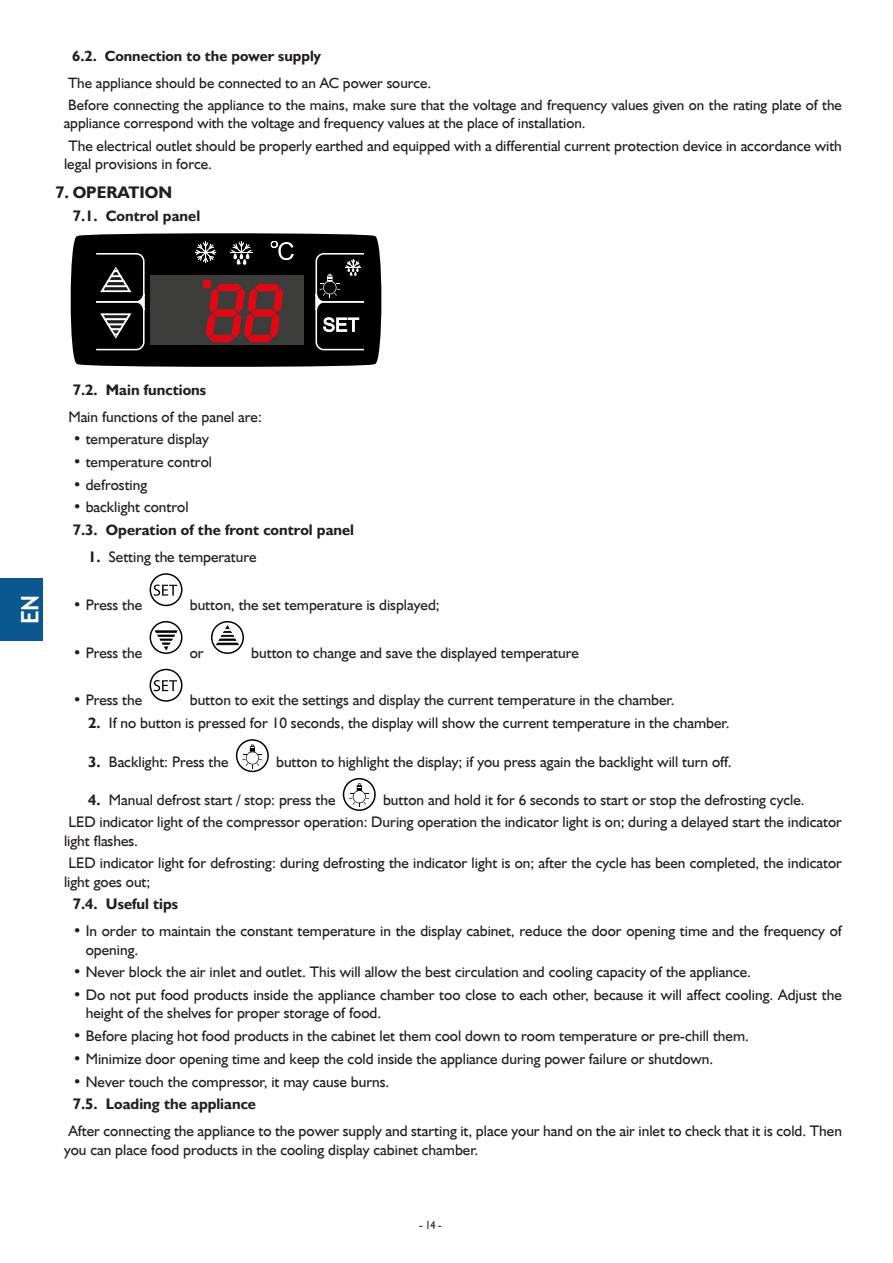
<style>
.page{position:relative;width:893px;height:1263px;background:#fff}
.page>*{position:absolute;margin:0;border:0;box-sizing:border-box;transform-origin:0 0}
.t1{font:700 24px "Trebuchet MS";color:#fff}
.t2{font:700 16.8px "Humanst 521 EU";color:#231f20}
.Tekst_podstawowy{font:15.3px/18.3px "Humanst 521 EU";color:#231f20}
.t3{font:700 15.3px "Humanst 521 EU";color:#231f20}
.Tekst_podstawowy-2{font:15px/18px "Humanst 521 EU";color:#231f20}
.t4{font:700 15px "Humanst 521 EU";color:#231f20}
.t5{font:12px "Humanst 521 EU";color:#231f20;scale:.86 1}
.s1{font-weight:700}
</style>
<div class="page">
<div style="left:0;top:578px;width:43px;height:63px;background:#0b5890"></div>
<svg style="left:70px;top:233px;width:312px;height:134px;background:#2c2020"></svg>
<div style="left:150px;top:573px;width:32px;height:33px;border:1px solid #000;border-radius:50%"></div>
<svg style="left:154px;top:584px;width:23px;height:12px"></svg>
<div style="left:150px;top:621px;width:32px;height:33px;border:1px solid #000;border-radius:50%"></div>
<svg style="left:155px;top:630px;width:23px;height:20px"></svg>
<div style="left:211px;top:621px;width:33px;height:33px;border:1px solid #000;border-radius:50%"></div>
<svg style="left:216px;top:625px;width:23px;height:20px"></svg>
<div style="left:150px;top:669px;width:32px;height:33px;border:1px solid #000;border-radius:50%"></div>
<svg style="left:154px;top:680px;width:23px;height:11px"></svg>
<div style="left:236px;top:739px;width:33px;height:33px;border:1px solid #000;border-radius:50%"></div>
<svg style="left:242px;top:744px;width:20px;height:24px"></svg>
<div style="left:343px;top:778px;width:33px;height:33px;border:1px solid #000;border-radius:50%"></div>
<svg style="left:349px;top:783px;width:20px;height:24px"></svg>
<p class="t4" style="left:72px;top:47px;width:250px">6.2. Connection to the power supply</p>
<p class="Tekst_podstawowy-2" style="left:68px;top:74px;width:365px">The appliance should be connected to an AC power source.</p>
<p class="Tekst_podstawowy-2" style="left:64px;top:96px;width:780px">Before connecting the appliance to the mains, make sure that the voltage and frequency values given on the rating plate of the appliance correspond with the voltage and frequency values at the place of installation.</p>
<p class="Tekst_podstawowy" style="left:64px;top:136px;width:779px">The electrical outlet should be properly earthed and equipped with a differential current protection device in accordance with legal provisions in force.</p>
<p class="t2" style="left:55px;top:182px;width:118px">7. OPERATION</p>
<p class="t3" style="left:73px;top:206px;width:129px">7.1. Control panel</p>
<h1 class="t1" style="left:15px;top:624px;width:31px;rotate:-90deg">EN</h1>
<p class="t3" style="left:73px;top:380px;width:135px">7.2. Main functions</p>
<p class="Tekst_podstawowy" style="left:68px;top:407px;width:195px">Main functions of the panel are:</p>
<p class="Tekst_podstawowy" style="left:73px;top:430px;width:138px"><span class="s1">•</span> temperature display</p>
<p class="Tekst_podstawowy" style="left:73px;top:453px;width:141px"><span class="s1">•</span> temperature control</p>
<p class="Tekst_podstawowy" style="left:73px;top:475px;width:76px"><span class="s1">•</span> defrosting</p>
<p class="Tekst_podstawowy" style="left:73px;top:498px;width:117px"><span class="s1">•</span> backlight control</p>
<p class="t3" style="left:73px;top:520px;width:283px">7.3. Operation of the front control panel</p>
<p class="Tekst_podstawowy" style="left:88px;top:548px;width:170px"><span class="s1">1.</span> Setting the temperature</p>
<p class="Tekst_podstawowy" style="left:73px;top:595px;width:71px"><span class="s1">•</span> Press the</p>
<p class="Tekst_podstawowy" style="left:190px;top:595px;width:252px">button, the set temperature is displayed;</p>
<p class="Tekst_podstawowy" style="left:73px;top:643px;width:71px"><span class="s1">•</span> Press the</p>
<p class="Tekst_podstawowy" style="left:190px;top:643px;width:15px">or</p>
<p class="Tekst_podstawowy" style="left:251px;top:643px;width:329px">button to change and save the displayed temperature</p>
<p class="Tekst_podstawowy" style="left:73px;top:691px;width:71px"><span class="s1">•</span> Press the</p>
<p class="Tekst_podstawowy" style="left:190px;top:691px;width:486px">button to exit the settings and display the current temperature in the chamber.</p>
<p class="Tekst_podstawowy" style="left:88px;top:714px;width:643px"><span class="s1">2.</span> If no button is pressed for 10 seconds, the display will show the current temperature in the chamber.</p>
<p class="Tekst_podstawowy" style="left:88px;top:752px;width:142px"><span class="s1">3.</span> Backlight: Press the</p>
<p class="Tekst_podstawowy" style="left:276px;top:752px;width:457px">button to highlight the display; if you press again the backlight will turn off.</p>
<p class="Tekst_podstawowy" style="left:88px;top:790px;width:249px"><span class="s1">4.</span> Manual defrost start / stop: press the</p>
<p class="Tekst_podstawowy" style="left:383px;top:790px;width:423px">button and hold it for 6 seconds to start or stop the defrosting cycle.</p>
<p class="Tekst_podstawowy" style="left:64px;top:813px;width:779px">LED indicator light of the compressor operation: During operation the indicator light is on; during a delayed start the indicator light flashes.</p>
<p class="Tekst_podstawowy" style="left:64px;top:854px;width:779px">LED indicator light for defrosting: during defrosting the indicator light is on; after the cycle has been completed, the indicator light goes out;</p>
<p class="t3" style="left:73px;top:895px;width:107px">7.4. Useful tips</p>
<p class="Tekst_podstawowy" style="left:86px;top:922px;width:758px;text-indent:-13px"><span class="s1">•</span> In order to maintain the constant temperature in the display cabinet, reduce the door opening time and the frequency of opening.</p>
<p class="Tekst_podstawowy" style="left:73px;top:963px;width:680px"><span class="s1">•</span> Never block the air inlet and outlet. This will allow the best circulation and cooling capacity of the appliance.</p>
<p class="Tekst_podstawowy" style="left:86px;top:986px;width:758px;text-indent:-13px"><span class="s1">•</span> Do not put food products inside the appliance chamber too close to each other, because it will affect cooling. Adjust the height of the shelves for proper storage of food.</p>
<p class="Tekst_podstawowy" style="left:73px;top:1027px;width:678px"><span class="s1">•</span> Before placing hot food products in the cabinet let them cool down to room temperature or pre-chill them.</p>
<p class="Tekst_podstawowy" style="left:73px;top:1049px;width:642px"><span class="s1">•</span> Minimize door opening time and keep the cold inside the appliance during power failure or shutdown.</p>
<p class="Tekst_podstawowy" style="left:73px;top:1072px;width:318px"><span class="s1">•</span> Never touch the compressor, it may cause burns.</p>
<p class="t3" style="left:73px;top:1094px;width:185px">7.5. Loading the appliance</p>
<p class="Tekst_podstawowy" style="left:64px;top:1122px;width:779px">After connecting the appliance to the power supply and starting it, place your hand on the air inlet to check that it is cold. Then you can place food products in the cooling display cabinet chamber.</p>
<p class="t5" style="left:419px;top:1217px;width:28px">- 14 -</p>
</div>
